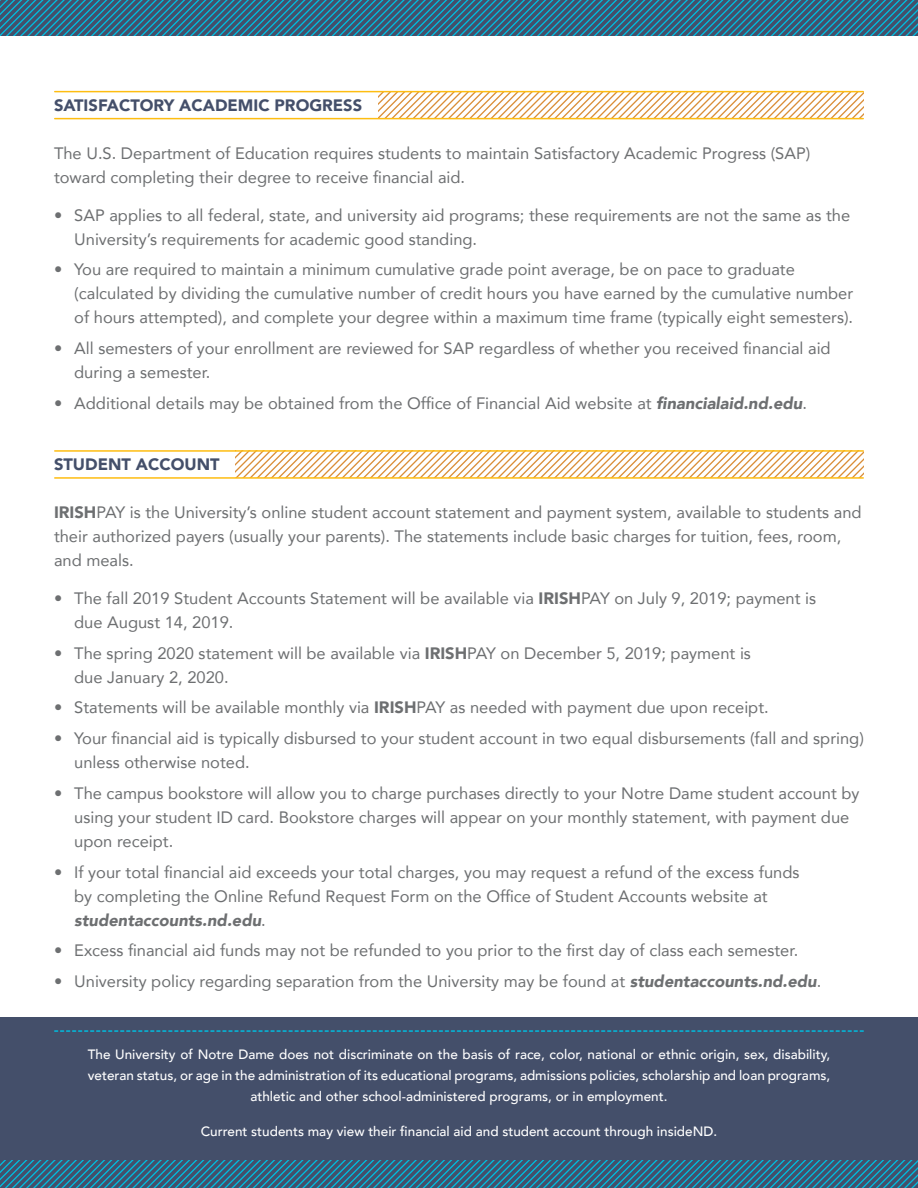
<style>
.page{position:relative;width:918px;height:1188px;background:#fff}
.page>*{position:absolute;margin:0;border:0;box-sizing:border-box;transform-origin:0 0}
.t1{font:16.5px/24px "Avenir";color:#6d6f71}
.t2{font:900 16.5px "Avenir";color:#444f6a}
.t3{font:500 13.5px/21px "Avenir";color:#fff;text-align:center}
.s1{font-weight:900;font-style:italic}
.s2{font-weight:900}
</style>
<div class="page">
<svg style="left:0;top:0;width:918px;height:36px;background:#316c89"></svg>
<div style="left:0;top:1017px;width:918px;height:171px;background:#444f6a"></div>
<svg style="left:378px;top:91px;width:486px;height:27px"></svg>
<hr style="left:55px;top:118px;width:808px;height:1px;background:#febd11">
<hr style="left:55px;top:91px;width:808px;height:1px;background:#febd11">
<svg style="left:235px;top:451px;width:629px;height:27px"></svg>
<hr style="left:55px;top:477px;width:808px;height:2px;background:#febd11">
<hr style="left:55px;top:450px;width:808px;height:2px;background:#febd11">
<svg style="left:0;top:1160px;width:918px;height:28px"></svg>
<svg style="left:55px;top:1030px;width:808px;height:2px"></svg>
<p class="t2" style="left:54px;top:91px;width:310px">SATISFACTORY ACADEMIC PROGRESS</p>
<p class="t1" style="left:54px;top:141px;width:758px">The U.S. Department of Education requires students to maintain Satisfactory Academic Progress (SAP) toward completing their degree to receive financial aid.</p>
<p class="t1" style="left:74px;top:202px;width:777px;text-indent:-20px">• SAP applies to all federal, state, and university aid programs; these requirements are not the same as the<br>University’s requirements for academic good standing.</p>
<p class="t1" style="left:74px;top:257px;width:781px;text-indent:-20px">• You are required to maintain a minimum cumulative grade point average, be on pace to graduate (calculated by dividing the cumulative number of credit hours you have earned by the cumulative number of hours attempted), and complete your degree within a maximum time frame (typically eight semesters).</p>
<p class="t1" style="left:74px;top:336px;width:758px;text-indent:-20px">• All semesters of your enrollment are reviewed for SAP regardless of whether you received financial aid during a semester.</p>
<p class="t1" style="left:54px;top:391px;width:755px">• Additional details may be obtained from the Office of Financial Aid website at <span class="s1">financialaid.nd.edu</span>.</p>
<p class="t2" style="left:54px;top:450px;width:167px">STUDENT ACCOUNT</p>
<p class="t1" style="left:54px;top:500px;width:809px"><span class="s2">IRISH</span>PAY is the University’s online student account statement and payment system, available to students and their authorized payers (usually your parents). The statements include basic charges for tuition, fees, room, and meals.</p>
<p class="t1" style="left:74px;top:586px;width:743px;text-indent:-20px">• The fall 2019 Student Accounts Statement will be available via <span class="s2">IRISH</span>PAY on July 9, 2019; payment is due August 14, 2019.</p>
<p class="t1" style="left:74px;top:640px;width:678px;text-indent:-20px">• The spring 2020 statement will be available via <span class="s2">IRISH</span>PAY on December 5, 2019; payment is due January 2, 2020.</p>
<p class="t1" style="left:54px;top:695px;width:716px">• Statements will be available monthly via <span class="s2">IRISH</span>PAY as needed with payment due upon receipt.</p>
<p class="t1" style="left:74px;top:726px;width:791px;text-indent:-20px">• Your financial aid is typically disbursed to your student account in two equal disbursements (fall and spring) unless otherwise noted.</p>
<p class="t1" style="left:74px;top:781px;width:787px;text-indent:-20px">• The campus bookstore will allow you to charge purchases directly to your Notre Dame student account by using your student ID card. Bookstore charges will appear on your monthly statement, with payment due upon receipt.</p>
<p class="t1" style="left:74px;top:859px;width:727px;text-indent:-20px">• If your total financial aid exceeds your total charges, you may request a refund of the excess funds by completing the Online Refund Request Form on the Office of Student Accounts website at <span class="s1">studentaccounts.nd.edu</span>.</p>
<p class="t1" style="left:54px;top:938px;width:746px">• Excess financial aid funds may not be refunded to you prior to the first day of class each semester.</p>
<p class="t1" style="left:54px;top:969px;width:769px">• University policy regarding separation from the University may be found at <span class="s1">studentaccounts.nd.edu</span>.</p>
<p class="t3" style="left:88px;top:1043px;width:744px">The University of Notre Dame does not discriminate on the basis of race, color, national or ethnic origin, sex, disability, veteran status, or age in the administration of its educational programs, admissions policies, scholarship and loan programs, athletic and other school-administered programs, or in employment.</p>
<p class="t3" style="left:201px;top:1120px;width:518px">Current students may view their financial aid and student account through insideND.</p>
</div>
